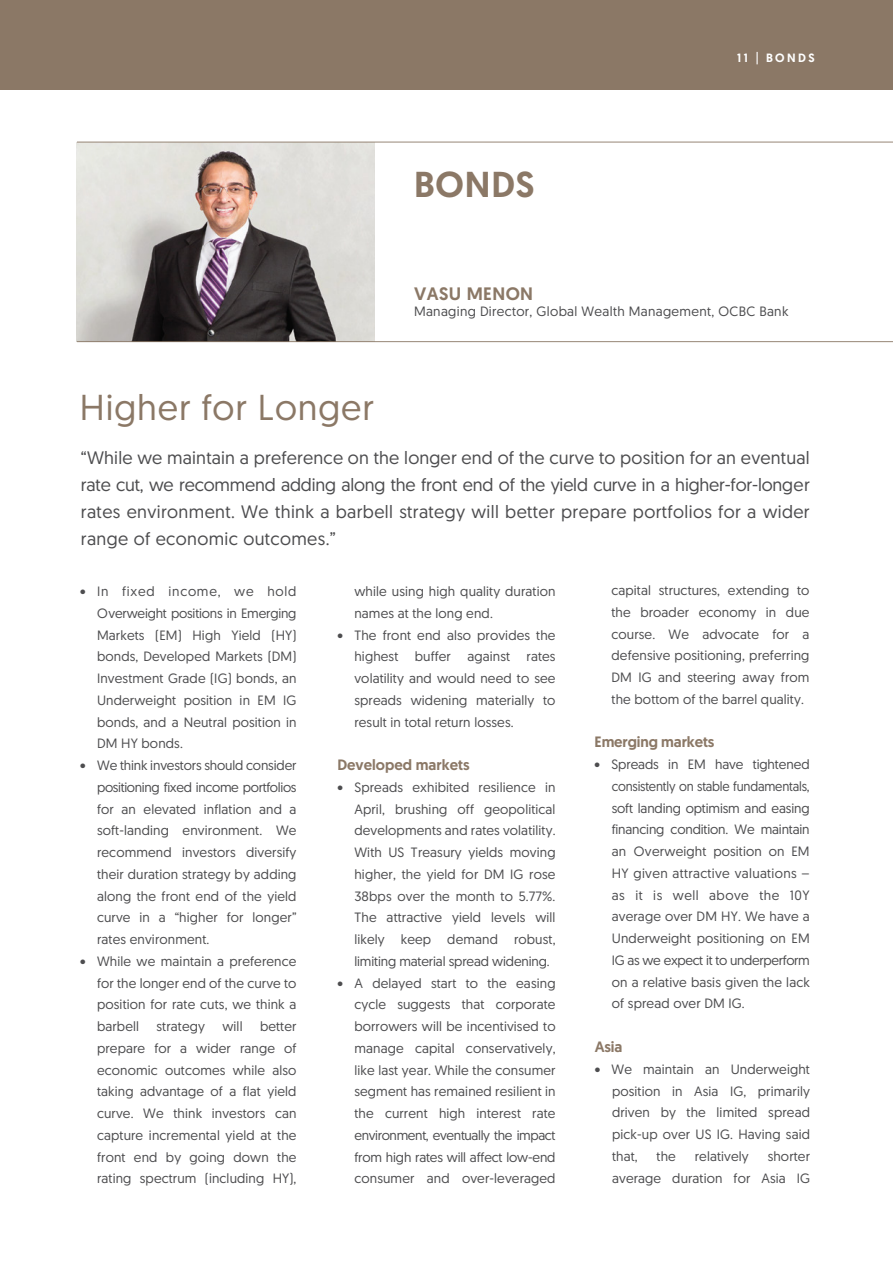
<style>
.page{position:relative;width:893px;height:1263px;background:#fff}
.page>*{position:absolute;margin:0;border:0;box-sizing:border-box;transform-origin:0 0}
.t1{font:36px "Geomanist";letter-spacing:.025em;color:#8b7866}
.t2{font:500 36px "Geomanist";letter-spacing:.025em;color:#8b7866}
.t3{font:18px/27px "Geomanist";letter-spacing:.02em;color:#4d4d4f;text-align:justify}
.t4{font:500 18px "Geomanist";letter-spacing:.025em;color:#8b7866}
.t5{font:500 15px "Geomanist";letter-spacing:-.01em;color:#8b7866}
.t6{font:13.5px/21.8px "Geomanist";letter-spacing:.01em;color:#4d4d4f;text-align:justify}
.t7{font:500 12px "Geomanist";letter-spacing:.2em;color:#fff}
</style>
<div class="page">
<img style="left:77px;top:143px;width:297px;height:198px">
<div style="left:1px;top:0;width:892px;height:89px;background:#8b7866"></div>
<hr style="left:77px;top:341px;width:816px;height:1px;background:#8b7866">
<hr style="left:77px;top:141px;width:816px;height:2px;background:#8b7866">
<svg style="left:756px;top:52px;width:2px;height:12px"></svg>
<h1 class="t2" style="left:414px;top:161px;width:122px">BONDS</h1>
<p class="t7" style="left:737px;top:50px;width:12px">11</p>
<p class="t7" style="left:766px;top:50px;width:50px">BONDS</p>
<h2 class="t4" style="left:414px;top:281px;width:121px">VASU MENON</h2>
<p class="t6" style="left:414px;top:300px;width:376px">Managing Director, Global Wealth Management, OCBC Bank</p>
<h1 class="t1" style="left:80px;top:384px;width:296px">Higher for Longer</h1>
<p class="t3" style="left:81px;top:444px;width:730px">“While we maintain a preference on the longer end of the curve to position for an eventual rate cut, we recommend adding along the front end of the yield curve in a higher-for-longer rates environment. We think a barbell strategy will better prepare portfolios for a wider range of economic outcomes.”</p>
<p class="t6" style="left:97px;top:580px;width:201px;text-indent:-17px">• In fixed income, we hold Overweight positions in Emerging Markets (EM) High Yield (HY) bonds, Developed Markets (DM)<br>Investment Grade (IG) bonds, an Underweight position in EM IG bonds, and a Neutral position in DM HY bonds.</p>
<p class="t6" style="left:97px;top:754px;width:201px;text-indent:-17px">• We think investors should consider positioning fixed income portfolios for an elevated inflation and a soft-landing environment. We recommend investors diversify their duration strategy by adding along the front end of the yield curve in a “higher for longer” rates environment.</p>
<p class="t6" style="left:97px;top:950px;width:201px;text-indent:-17px">• While we maintain a preference for the longer end of the curve to position for rate cuts, we think a barbell</p>
<p class="t6" style="left:611px;top:579px;width:200px">capital structures, extending to the broader economy in due course. We advocate for a defensive positioning, preferring DM IG and steering away from the bottom of the barrel quality.</p>
<p class="t5" style="left:595px;top:732px;width:121px">Emerging markets</p>
<p class="t6" style="left:612px;top:753px;width:200px;text-indent:-17px">• Spreads in EM have tightened consistently on stable fundamentals, soft landing optimism and easing financing condition. We maintain an Overweight position on EM HY given attractive valuations – as it is well above the 10Y average over DM HY. We have a Underweight positioning on EM IG as we expect it to underperform on a relative basis given the lack of spread over DM IG.</p>
<p class="t5" style="left:595px;top:1037px;width:29px">Asia</p>
<p class="t6" style="left:612px;top:1058px;width:199px;text-indent:-17px">• We maintain an Underweight position in Asia IG, primarily driven by the limited spread pick-up over US IG. Having said that,</p>
<p class="t6" style="left:354px;top:580px;width:203px">while using high quality duration names at the long end.</p>
<p class="t6" style="left:354px;top:624px;width:203px;text-indent:-17px">• The front end also provides the highest buffer against rates volatility and would need to see spreads widening materially to result in total return losses.</p>
<p class="t5" style="left:337px;top:755px;width:134px">Developed markets</p>
<p class="t6" style="left:354px;top:776px;width:203px;text-indent:-17px">• Spreads exhibited resilience in April, brushing off geopolitical developments and rates volatility.<br>With US Treasury yields moving higher, the yield for DM IG rose 38bps over the month to 5.77%.<br>The attractive yield levels will likely keep demand robust, limiting material spread widening.</p>
<p class="t6" style="left:354px;top:972px;width:203px;text-indent:-17px">• A delayed start to the easing cycle suggests that corporate borrowers will be incentivised to manage capital conservatively, like last year. While the consumer segment has remained resilient in the current high interest rate environment, eventually the impact from high rates will affect low-end consumer and over-leveraged</p>
<p class="t6" style="left:97px;top:1015px;width:201px;text-indent:163px">better prepare for a wider range of economic outcomes while also taking advantage of a flat yield curve. We think investors can capture incremental yield at the front end by going down the rating spectrum (including HY),</p>
<p class="t6" style="left:157px;top:1015px;width:50px">strategy</p>
<p class="t6" style="left:222px;top:1015px;width:22px">will</p>
<p class="t6" style="left:612px;top:1145px;width:199px;text-align:right">shorter<br>average duration for Asia IG</p>
<p class="t6" style="left:657px;top:1145px;width:21px">the</p>
<p class="t6" style="left:695px;top:1145px;width:55px">relatively</p>
</div>
